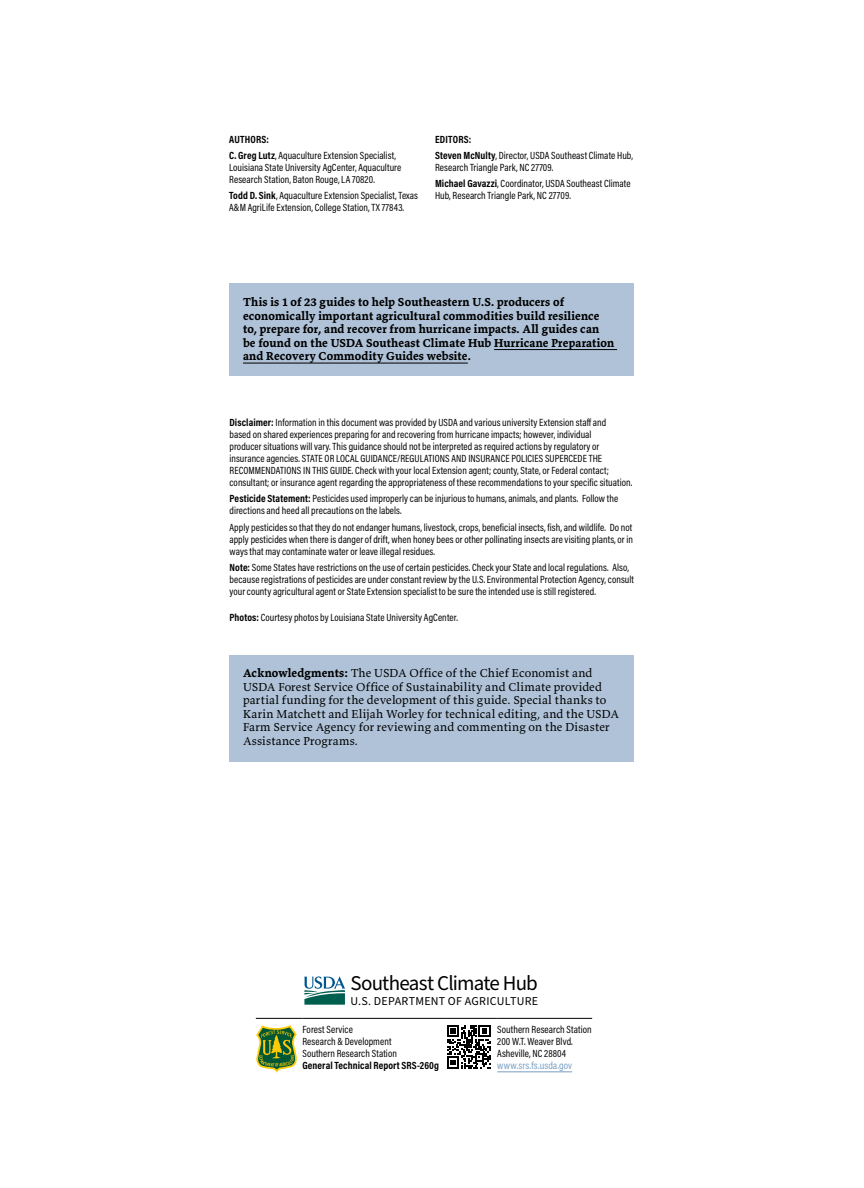
<style>
.page{position:relative;width:864px;height:1188px;background:#fff}
.page>*{position:absolute;margin:0;border:0;box-sizing:border-box;transform-origin:0 0}
.t1{font:21px "Source Sans Pro";letter-spacing:-.04em;color:#000}
.t2{font:12px/13.5px "Valkyrie T3";letter-spacing:.01em;color:#000}
.t3{font:700 12px/13.5px "Valkyrie T3";letter-spacing:.015em;color:#000}
.t4{font:12px "Source Sans Pro";letter-spacing:.02em;color:#000}
.t5{font:10.5px/12px "Acumin Pro Cond";letter-spacing:.005em;color:#000}
.t6{font:700 10.5px "Acumin Pro Cond";letter-spacing:.01em;color:#000}
.t7{font:10.5px "Acumin Pro Cond";letter-spacing:.01em;color:#799fc4}
.s1{font-weight:700}
</style>
<div class="page">
<div style="left:230px;top:284px;width:404px;height:92px;background:#afc2d8"></div>
<hr style="left:494px;top:349px;width:123px;height:1px;background:#000">
<hr style="left:243px;top:363px;width:225px;height:1px;background:#000">
<div style="left:230px;top:655px;width:404px;height:106px;background:#afc2d8"></div>
<svg style="left:304px;top:976px;width:41px;height:29px"></svg>
<hr style="left:256px;top:1018px;width:46px;height:1px;background:#000">
<hr style="left:302px;top:1018px;width:145px;height:1px;background:#000">
<hr style="left:447px;top:1018px;width:50px;height:1px;background:#000">
<hr style="left:497px;top:1018px;width:95px;height:1px;background:#000">
<svg style="left:256px;top:1025px;width:41px;height:48px"></svg>
<svg style="left:447px;top:1025px;width:44px;height:44px"></svg>
<hr style="left:497px;top:1072px;width:75px;height:1px;background:#799fc4">
<p class="t5" style="left:229px;top:131px;width:168px;line-height:16.4px"><span class="s1">AUTHORS:<br>C. Greg Lutz</span>, Aquaculture Extension Specialist,</p>
<p class="t5" style="left:229px;top:161px;width:174px">Louisiana State University AgCenter, Aquaculture<br>Research Station, Baton Rouge, LA 70820.</p>
<p class="t5" style="left:229px;top:190px;width:190px"><span class="s1">Todd D. Sink</span>, Aquaculture Extension Specialist, Texas<br>A&amp;M AgriLife Extension, College Station, TX 77843.</p>
<p class="t5" style="left:435px;top:131px;width:199px;line-height:16.4px"><span class="s1">EDITORS:<br>Steven McNulty</span>, Director, USDA Southeast Climate Hub,</p>
<p class="t5" style="left:435px;top:159px;width:197px;line-height:16.4px">Research Triangle Park, NC 27709.<br><span class="s1">Michael Gavazzi</span>, Coordinator, USDA Southeast Climate</p>
<p class="t5" style="left:435px;top:190px;width:137px">Hub, Research Triangle Park, NC 27709.</p>
<p class="t3" style="left:243px;top:295px;width:373px">This is 1 of 23 guides to help Southeastern U.S. producers of economically important agricultural commodities build resilience to, prepare for, and recover from hurricane impacts. All guides can be found on the USDA Southeast Climate Hub Hurricane Preparation and Recovery Commodity Guides website.</p>
<p class="t5" style="left:230px;top:416px;width:404px"><span class="s1">Disclaimer:</span> Information in this document was provided by USDA and various university Extension staff and<br>based on shared experiences preparing for and recovering from hurricane impacts; however, individual<br>producer situations will vary. This guidance should not be interpreted as required actions by regulatory or insurance agencies. STATE OR LOCAL GUIDANCE/REGULATIONS AND INSURANCE POLICIES SUPERCEDE THE RECOMMENDATIONS IN THIS GUIDE. Check with your local Extension agent; county, State, or Federal contact; consultant; or insurance agent regarding the appropriateness of these recommendations to your specific situation.</p>
<p class="t5" style="left:230px;top:493px;width:390px"><span class="s1">Pesticide Statement:</span> Pesticides used improperly can be injurious to humans, animals, and plants. Follow the directions and heed all precautions on the labels.</p>
<p class="t5" style="left:230px;top:521px;width:405px;text-align:justify">Apply pesticides so that they do not endanger humans, livestock, crops, beneficial insects, fish, and wildlife. Do not apply pesticides when there is danger of drift, when honey bees or other pollinating insects are visiting plants, or in ways that may contaminate water or leave illegal residues.</p>
<p class="t5" style="left:229px;top:561px;width:406px"><span class="s1">Note:</span> Some States have restrictions on the use of certain pesticides. Check your State and local regulations. Also, because registrations of pesticides are under constant review by the U.S. Environmental Protection Agency, consult your county agricultural agent or State Extension specialist to be sure the intended use is still registered.</p>
<p class="t5" style="left:230px;top:611px;width:230px"><span class="s1">Photos:</span> Courtesy photos by Louisiana State University AgCenter.</p>
<p class="t2" style="left:243px;top:666px;width:378px"><span class="s1">Acknowledgments:</span> The USDA Office of the Chief Economist and USDA Forest Service Office of Sustainability and Climate provided partial funding for the development of this guide. Special thanks to Karin Matchett and Elijah Worley for technical editing, and the USDA Farm Service Agency for reviewing and commenting on the Disaster Assistance Programs.</p>
<h1 class="t1" style="left:350px;top:969px;width:189px">Southeast Climate Hub</h1>
<p class="t4" style="left:350px;top:993px;width:189px">U.S. DEPARTMENT OF AGRICULTURE</p>
<p class="t5" style="left:302px;top:1023px;width:96px">Forest Service<br>Research &amp; Development<br>Southern Research Station</p>
<p class="t6" style="left:302px;top:1058px;width:138px">General Technical Report SRS-260g</p>
<p class="t5" style="left:497px;top:1023px;width:96px">Southern Research Station<br>200 W.T. Weaver Blvd.<br>Asheville, NC 28804</p>
<p class="t7" style="left:497px;top:1058px;width:76px">www.srs.fs.usda.gov</p>
</div>
